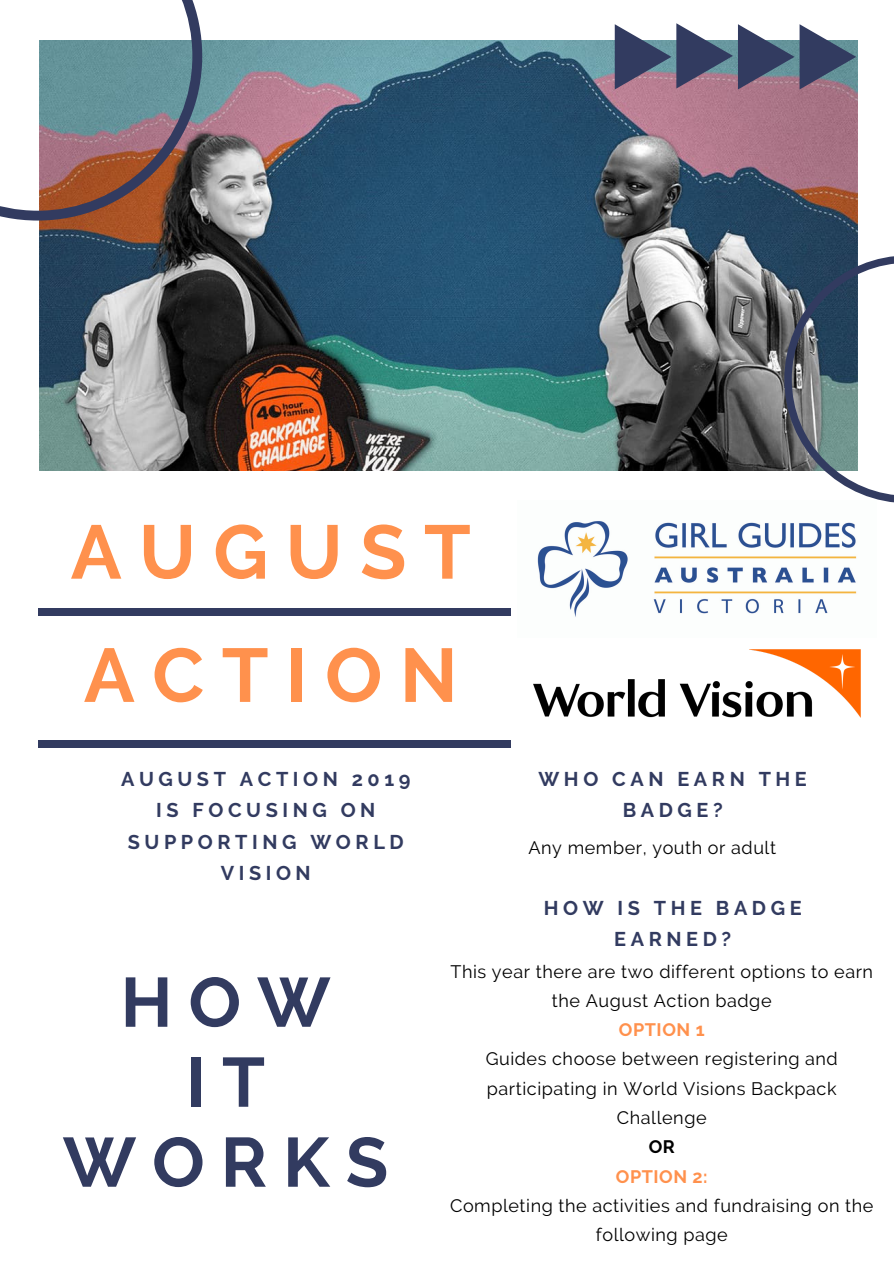
<style>
.page{position:relative;width:894px;height:1264px;background:#fff}
.page>*{position:absolute;margin:0;border:0;box-sizing:border-box;transform-origin:0 0}
.t1{font:700 75.75px/123.1px "Raleway";letter-spacing:.23em;color:#ff914d}
.t2{font:700 69.6px/79.9px "Raleway";letter-spacing:.23em;color:#323b60;text-align:center}
.t3{font:700 19.8px/31.5px "Raleway";letter-spacing:.23em;color:#323b60;text-align:center}
.t4{font:18px/29.2px "Raleway";letter-spacing:.03em;color:#000;text-align:center}
.t5{font:700 18px "Raleway";letter-spacing:.03em;color:#ff914d}
.t6{font:700 18px "Raleway";color:#000}
</style>
<div class="page">
<img style="left:39px;top:40px;width:818px;height:430px">
<svg style="left:614px;top:23px;width:241px;height:66px"></svg>
<div style="left:38px;top:608px;width:472px;height:8px;background:#323b60"></div>
<div style="left:38px;top:740px;width:472px;height:8px;background:#323b60"></div>
<svg style="left:0;top:0;width:202px;height:220px"></svg>
<svg style="left:784px;top:255px;width:109px;height:248px"></svg>
<img style="left:537px;top:501px;width:339px;height:116px">
<img style="left:533px;top:649px;width:327px;height:68px">
<h1 class="t1" style="left:71px;top:490px;width:401px">AUGUST<br>ACTION</h1>
<p class="t3" style="left:121px;top:763px;width:291px">AUGUST ACTION 2019<br>IS FOCUSING ON<br>SUPPORTING WORLD<br>VISION</p>
<p class="t3" style="left:538px;top:763px;width:270px">WHO CAN EARN THE<br>BADGE?</p>
<p class="t4" style="left:528px;top:833px;width:249px">Any member, youth or adult</p>
<p class="t3" style="left:543px;top:892px;width:259px">HOW IS THE BADGE<br>EARNED?</p>
<h2 class="t2" style="left:63px;top:962px;width:327px">HOW<br>IT<br>WORKS</h2>
<p class="t4" style="left:450px;top:956px;width:424px">This year there are two different options to earn the August Action badge</p>
<p class="t5" style="left:618px;top:1019px;width:87px">OPTION 1</p>
<p class="t4" style="left:485px;top:1044px;width:353px">Guides choose between registering and participating in World Visions Backpack<br>Challenge</p>
<p class="t6" style="left:648px;top:1136px;width:28px">OR</p>
<p class="t5" style="left:615px;top:1165px;width:93px">OPTION 2:</p>
<p class="t4" style="left:450px;top:1190px;width:425px">Completing the activities and fundraising on the following page</p>
</div>
